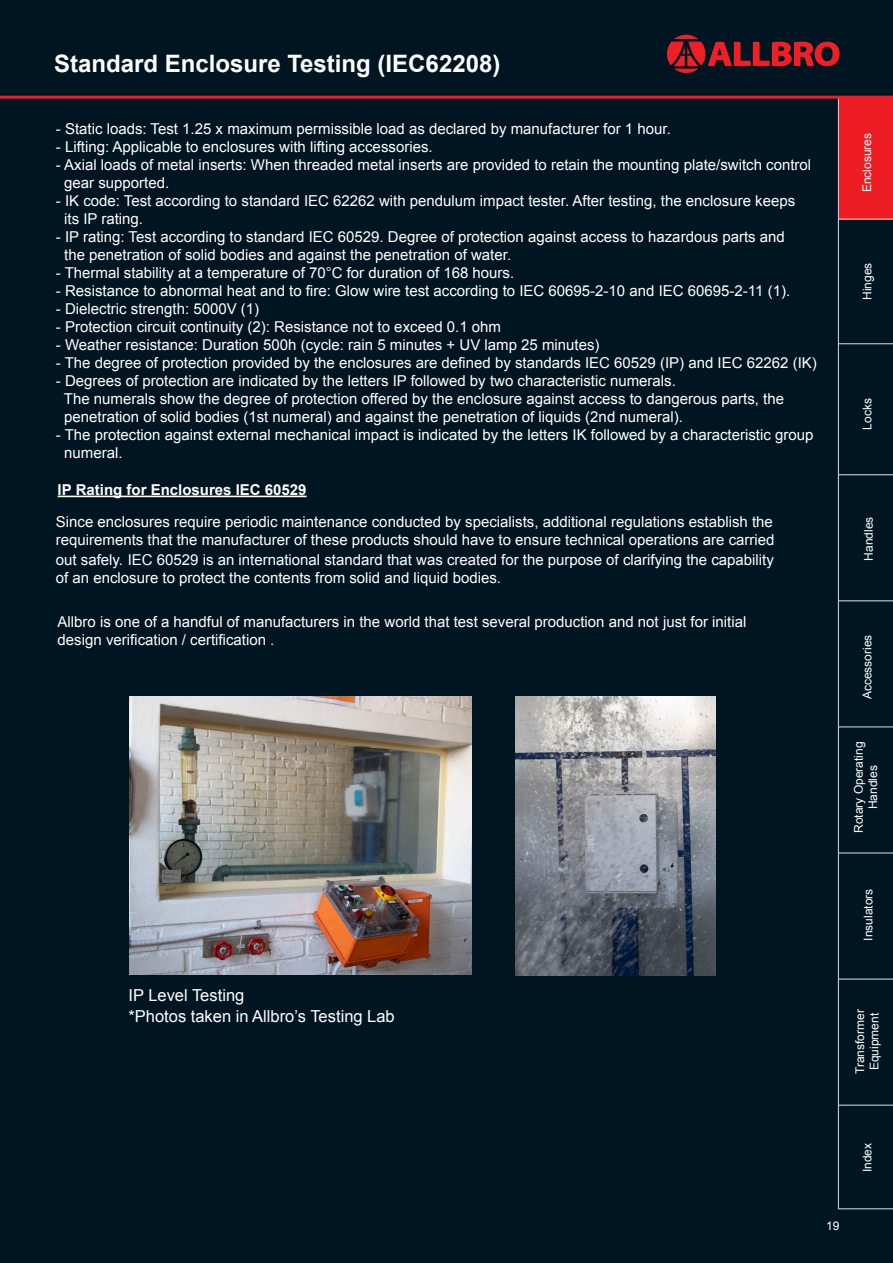
<style>
.page{position:relative;width:893px;height:1263px;background:#001522}
.page>*{position:absolute;margin:0;border:0;box-sizing:border-box;transform-origin:0 0}
.t1{font:700 24px "Arial";color:#fff}
.t2{font:16.5px "Arial";color:#fff}
.t3{font:15px/18px "Arial";color:#fff}
.t4{font:700 15px "Arial";color:#fff}
.t5{font:12px/14.4px "Arial";color:#fff;text-align:center}
</style>
<div class="page">
<svg style="left:667px;top:35px;width:173px;height:38px"></svg>
<hr style="left:58px;top:496px;width:249px;height:1px;background:#fff">
<img style="left:515px;top:697px;width:200px;height:278px">
<img style="left:130px;top:696px;width:342px;height:278px">
<div style="left:839px;top:97px;width:54px;height:123px;background:#ee1d23"></div>
<hr style="left:839px;top:218px;width:54px;height:2px;background:#c7c8ca">
<hr style="left:839px;top:343px;width:54px;height:1px;background:#c7c8ca">
<hr style="left:839px;top:474px;width:54px;height:1px;background:#c7c8ca">
<hr style="left:839px;top:600px;width:54px;height:1px;background:#c7c8ca">
<hr style="left:839px;top:726px;width:54px;height:1px;background:#c7c8ca">
<hr style="left:839px;top:852px;width:54px;height:1px;background:#c7c8ca">
<hr style="left:839px;top:978px;width:54px;height:2px;background:#c7c8ca">
<hr style="left:839px;top:1104px;width:54px;height:2px;background:#c7c8ca">
<hr style="left:838px;top:1208px;width:55px;height:1px;background:#c7c8ca">
<hr style="left:838px;top:97px;width:1px;height:1112px;background:#c7c8ca">
<hr style="left:0;top:96px;width:893px;height:3px;background:#ee1d23">
<p class="t1" style="left:54px;top:48px;width:448px">Standard Enclosure Testing (IEC62208)</p>
<p class="t3" style="left:56px;top:120px;width:617px">- Static loads: Test 1.25 x maximum permissible load as declared by manufacturer for 1 hour.</p>
<p class="t3" style="left:56px;top:138px;width:378px">- Lifting: Applicable to enclosures with lifting accessories.</p>
<p class="t3" style="left:56px;top:156px;width:757px">- Axial loads of metal inserts: When threaded metal inserts are provided to retain the mounting plate/switch control</p>
<p class="t3" style="left:64px;top:174px;width:107px">gear supported.</p>
<p class="t3" style="left:56px;top:192px;width:741px">- IK code: Test according to standard IEC 62262 with pendulum impact tester. After testing, the enclosure keeps</p>
<p class="t3" style="left:64px;top:210px;width:80px">its IP rating.</p>
<p class="t3" style="left:56px;top:228px;width:730px">- IP rating: Test according to standard IEC 60529. Degree of protection against access to hazardous parts and</p>
<p class="t3" style="left:64px;top:246px;width:448px">the penetration of solid bodies and against the penetration of water.</p>
<p class="t3" style="left:56px;top:264px;width:460px">- Thermal stability at a temperature of 70°C for duration of 168 hours.</p>
<p class="t3" style="left:56px;top:282px;width:736px">- Resistance to abnormal heat and to fire: Glow wire test according to IEC 60695-2-10 and IEC 60695-2-11 (1).</p>
<p class="t3" style="left:56px;top:300px;width:205px">- Dielectric strength: 5000V (1)</p>
<p class="t3" style="left:56px;top:318px;width:447px">- Protection circuit continuity (2): Resistance not to exceed 0.1 ohm</p>
<p class="t3" style="left:56px;top:336px;width:545px">- Weather resistance: Duration 500h (cycle: rain 5 minutes + UV lamp 25 minutes)</p>
<p class="t3" style="left:56px;top:354px;width:762px">- The degree of protection provided by the enclosures are defined by standards IEC 60529 (IP) and IEC 62262 (IK)</p>
<p class="t3" style="left:56px;top:372px;width:621px">- Degrees of protection are indicated by the letters IP followed by two characteristic numerals.</p>
<p class="t3" style="left:64px;top:390px;width:722px">The numerals show the degree of protection offered by the enclosure against access to dangerous parts, the</p>
<p class="t3" style="left:64px;top:408px;width:620px">penetration of solid bodies (1st numeral) and against the penetration of liquids (2nd numeral).</p>
<p class="t3" style="left:56px;top:426px;width:759px">- The protection against external mechanical impact is indicated by the letters IK followed by a characteristic group</p>
<p class="t3" style="left:64px;top:444px;width:60px">numeral.</p>
<p class="t4" style="left:58px;top:480px;width:250px">IP Rating for Enclosures IEC 60529</p>
<p class="t3" style="left:56px;top:513px;width:720px">Since enclosures require periodic maintenance conducted by specialists, additional regulations establish the requirements that the manufacturer of these products should have to ensure technical operations are carried</p>
<p class="t3" style="left:56px;top:550px;width:719px">out safely. IEC 60529 is an international standard that was created for the purpose of clarifying the capability of an enclosure to protect the contents from solid and liquid bodies.</p>
<p class="t3" style="left:58px;top:612px;width:690px">Allbro is one of a handful of manufacturers in the world that test several production and not just for initial</p>
<p class="t3" style="left:58px;top:630px;width:218px">design verification / certification .</p>
<p class="t2" style="left:128px;top:984px;width:117px">IP Level Testing</p>
<p class="t2" style="left:128px;top:1005px;width:268px">*Photos taken in Allbro’s Testing Lab</p>
<p class="t5" style="left:860px;top:192px;width:61px;rotate:-90deg">Enclosures</p>
<p class="t5" style="left:860px;top:300px;width:39px;rotate:-90deg">Hinges</p>
<p class="t5" style="left:860px;top:430px;width:33px;rotate:-90deg">Locks</p>
<p class="t5" style="left:861px;top:561px;width:46px;rotate:-90deg">Handles</p>
<p class="t5" style="left:860px;top:699px;width:66px;rotate:-90deg">Accessories</p>
<p class="t5" style="left:851px;top:833px;width:93px;rotate:-90deg">Rotary Operating<br>Handles</p>
<p class="t5" style="left:861px;top:940px;width:54px;rotate:-90deg">Insulators</p>
<p class="t5" style="left:853px;top:1074px;width:67px;rotate:-90deg">Transformer<br>Equipment</p>
<p class="t5" style="left:826px;top:1219px;width:15px">19</p>
<p class="t5" style="left:860px;top:1172px;width:31px;rotate:-90deg">Index</p>
</div>
